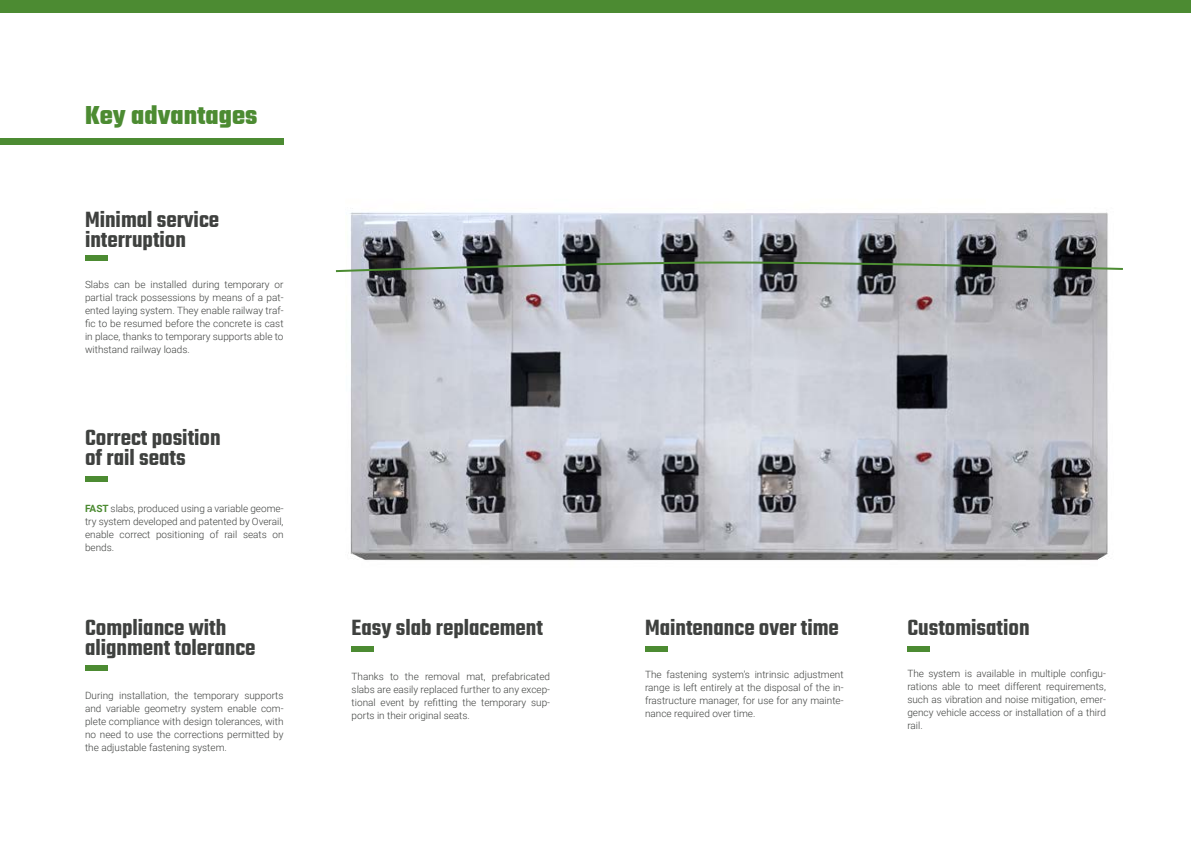
<style>
.page{position:relative;width:1191px;height:842px;background:#fff}
.page>*{position:absolute;margin:0;border:0;box-sizing:border-box;transform-origin:0 0}
.t1{font:700 28px "Teko";color:#4c8b32}
.t2{font:600 24px/20px "Teko";color:#3f413f}
.t3{font:300 10px/13px "Roboto";color:#3f413f;text-align:justify}
.s1{font-weight:700;color:#4c8b32}
</style>
<div class="page">
<div style="left:0;top:138px;width:283px;height:7px;background:#4c8b32"></div>
<div style="left:85px;top:255px;width:23px;height:6px;background:#4c8b32"></div>
<div style="left:85px;top:476px;width:23px;height:6px;background:#4c8b32"></div>
<div style="left:351px;top:646px;width:23px;height:6px;background:#4c8b32"></div>
<div style="left:85px;top:665px;width:23px;height:6px;background:#4c8b32"></div>
<div style="left:645px;top:646px;width:23px;height:6px;background:#4c8b32"></div>
<div style="left:907px;top:646px;width:23px;height:6px;background:#4c8b32"></div>
<img style="left:349px;top:212px;width:759px;height:349px">
<svg style="left:335px;top:260px;width:788px;height:13px;background:#7e8981"></svg>
<div style="left:0;top:0;width:1191px;height:12px;background:#4c8b32"></div>
<h1 class="t1" style="left:85px;top:98px;width:174px">Key advantages</h1>
<h2 class="t2" style="left:85px;top:211px;width:136px">Minimal service interruption</h2>
<p class="t3" style="left:85px;top:278px;width:200px">Slabs can be installed during temporary or partial track possessions by means of a pat&shy;ented laying system. They enable railway traf&shy;fic to be resumed before the concrete is cast in place, thanks to temporary supports able to withstand railway loads.</p>
<h2 class="t2" style="left:85px;top:429px;width:137px">Correct position of rail seats</h2>
<p class="t3" style="left:85px;top:501px;width:200px"><span class="s1">FAST</span> slabs, produced using a variable geome&shy;try system developed and patented by Overail, enable correct positioning of rail seats on bends.</p>
<h2 class="t2" style="left:85px;top:619px;width:172px">Compliance with alignment tolerance</h2>
<p class="t3" style="left:85px;top:688px;width:200px">During installation, the temporary supports and variable geometry system enable com&shy;plete compliance with design tolerances, with no need to use the corrections permitted by the adjustable fastening system.</p>
<h2 class="t2" style="left:351px;top:619px;width:193px">Easy slab replacement</h2>
<p class="t3" style="left:351px;top:669px;width:200px">Thanks to the removal mat, prefabricated slabs are easily replaced further to any excep&shy;tional event by refitting the temporary sup&shy;ports in their original seats.</p>
<h2 class="t2" style="left:645px;top:619px;width:195px">Maintenance over time</h2>
<p class="t3" style="left:645px;top:667px;width:200px">The fastening system’s intrinsic adjustment range is left entirely at the disposal of the in&shy;frastructure manager, for use for any mainte&shy;nance required over time.</p>
<h2 class="t2" style="left:907px;top:619px;width:124px">Customisation</h2>
<p class="t3" style="left:907px;top:666px;width:200px">The system is available in multiple configu&shy;rations able to meet different requirements, such as vibration and noise mitigation, emer&shy;gency vehicle access or installation of a third rail.</p>
</div>
